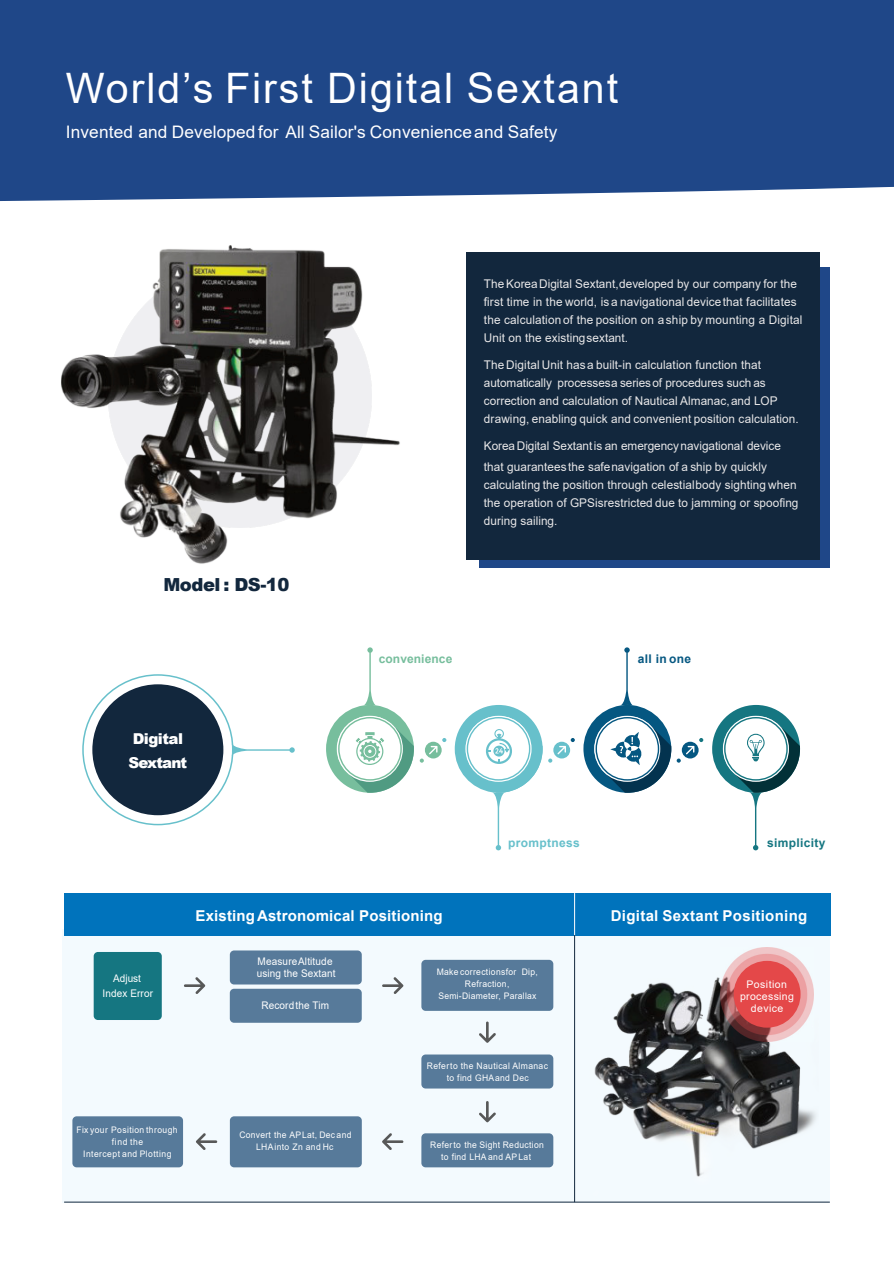
<style>
.page{position:relative;width:894px;height:1263px;background:#fff}
.page>*{position:absolute;margin:0;border:0;box-sizing:border-box;transform-origin:0 0}
.t1{font:42px "Arial";letter-spacing:.045em;color:#fff}
.t2{font:900 18px "Arial";letter-spacing:-.03em;color:#12273d}
.t3{font:17.25px "Arial";letter-spacing:.005em;color:#fff}
.t4{font:700 15px "Arial";letter-spacing:.01em;color:#fff}
.t5{font:900 15px/24px "Arial";letter-spacing:-.045em;color:#fff}
.t6{font:12px/18px "Arial";letter-spacing:.005em;color:#e9e8e9}
.t7{font:700 12px "Arial";letter-spacing:.005em;color:#77be9d}
.t8{font:700 12px "Arial";letter-spacing:.025em;color:#67c0cb}
.t9{font:700 12px "Arial";letter-spacing:.025em;color:#157681}
.t10{font:700 12px "Arial";letter-spacing:.03em;color:#055781}
.t11{font:10.5px/15px "Arial";letter-spacing:.015em;color:#fff;text-align:center;scale:.95 1}
.t12{font:10.5px/12px "Arial";letter-spacing:.035em;color:#fff;text-align:center}
.t13{font:9px/12px "Arial";letter-spacing:.04em;color:#fff;text-align:center;scale:.95 1}
</style>
<div class="page">
<div style="left:63px;top:929px;width:766px;height:273px;background:#f3fafe"></div>
<img style="left:589px;top:977px;width:229px;height:225px">
<div style="left:0;top:0;width:893px;height:201px;background:#1f4788"></div>
<div style="left:479px;top:267px;width:350px;height:300px;background:#1f4788"></div>
<div style="left:465px;top:253px;width:354px;height:307px;background:#12273d"></div>
<div style="left:64px;top:893px;width:766px;height:43px;background:#0073bc"></div>
<div style="left:94px;top:952px;width:68px;height:68px;background:#157681;border-radius:4px"></div>
<div style="left:230px;top:950px;width:131px;height:34px;background:#577a9a;border-radius:4px"></div>
<div style="left:421px;top:1054px;width:132px;height:34px;background:#577a9a;border-radius:4px"></div>
<div style="left:230px;top:989px;width:131px;height:34px;background:#577a9a;border-radius:4px"></div>
<div style="left:421px;top:960px;width:132px;height:51px;background:#577a9a;border-radius:4px"></div>
<div style="left:230px;top:1116px;width:131px;height:51px;background:#577a9a;border-radius:4px"></div>
<div style="left:72px;top:1116px;width:111px;height:51px;background:#577a9a;border-radius:4px"></div>
<div style="left:421px;top:1133px;width:132px;height:34px;background:#577a9a;border-radius:4px"></div>
<svg style="left:184px;top:977px;width:21px;height:17px"></svg>
<svg style="left:382px;top:977px;width:21px;height:17px"></svg>
<svg style="left:382px;top:1133px;width:21px;height:17px"></svg>
<svg style="left:196px;top:1133px;width:21px;height:17px"></svg>
<svg style="left:479px;top:1021px;width:16px;height:22px"></svg>
<svg style="left:479px;top:1101px;width:16px;height:21px"></svg>
<div style="left:92px;top:684px;width:131px;height:131px;background:#12273d;border-radius:50%"></div>
<svg style="left:232px;top:743px;width:62px;height:13px"></svg>
<svg style="left:454px;top:705px;width:88px;height:145px"></svg>
<svg style="left:326px;top:647px;width:97px;height:146px"></svg>
<div style="left:425px;top:742px;width:16px;height:16px;background:#77be9d;border-radius:50%"></div>
<svg style="left:429px;top:738px;width:17px;height:16px"></svg>
<svg style="left:548px;top:738px;width:26px;height:25px"></svg>
<svg style="left:712px;top:705px;width:87px;height:145px"></svg>
<svg style="left:583px;top:647px;width:120px;height:146px"></svg>
<hr style="left:64px;top:1202px;width:765px;height:1px;background:#12273d">
<hr style="left:574px;top:893px;width:1px;height:43px;background:#fff">
<hr style="left:574px;top:935px;width:1px;height:267px;background:#12273d">
<img style="left:61px;top:245px;width:339px;height:319px">
<img style="left:720px;top:947px;width:93px;height:94px">
<div style="left:733px;top:961px;width:67px;height:67px;background:#e44849;border-radius:50%"></div>
<h1 class="t1" style="left:66px;top:72px;width:553px">World’s First Digital Sextant</h1>
<h3 class="t3" style="left:66px;top:126px;width:493px">Invented and Developed for All Sailor's Convenienceand Safety</h3>
<h2 class="t2" style="left:163px;top:578px;width:127px">Model : DS-10</h2>
<p class="t5" style="left:128px;top:728px;width:60px">Digital<br>Sextant</p>
<p class="t6" style="left:484px;top:276px;width:320px">The KoreaDigital Sextant,developed by our company for the first time in the world, is a navigational devicethat facilitates the calculation of the position on a ship by mounting a Digital Unit on the existingsextant.</p>
<p class="t6" style="left:484px;top:357px;width:316px">The Digital Unit hasa built-in calculation function that automatically processesa seriesof procedures such as correction and calculation of Nautical Almanac,and LOP drawing, enabling quick and convenient position calculation.</p>
<p class="t6" style="left:484px;top:437px;width:298px;line-height:21px">KoreaDigital Sextantis an emergency navigational device that guaranteesthe safenavigation of a ship by quickly</p>
<p class="t6" style="left:484px;top:477px;width:316px">calculating the position through celestialbody sighting when the operation of GPSisrestricted due to jamming or spoofing during sailing.</p>
<p class="t7" style="left:378px;top:655px;width:75px">convenience</p>
<p class="t10" style="left:637px;top:655px;width:55px">all in one</p>
<p class="t8" style="left:508px;top:838px;width:73px">promptness</p>
<p class="t9" style="left:767px;top:838px;width:59px">simplicity</p>
<p class="t11" style="left:102px;top:971px;width:55px">Adjust<br>Index Error</p>
<p class="t4" style="left:195px;top:910px;width:248px">ExistingAstronomical Positioning</p>
<p class="t4" style="left:610px;top:910px;width:198px">Digital Sextant Positioning</p>
<p class="t11" style="left:256px;top:957px;width:84px;line-height:12px;text-align:left">MeasureAltitude using the Sextant</p>
<p class="t11" style="left:261px;top:999px;width:73px">Recordthe Tim</p>
<p class="t13" style="left:436px;top:966px;width:108px">Make correctionsfor Dip,<br>Refraction,<br>Semi-Diameter, Parallax</p>
<p class="t12" style="left:739px;top:979px;width:55px">Position processing device</p>
<p class="t13" style="left:76px;top:1125px;width:108px">Fix your Position through find the<br>Intercept and Plotting</p>
<p class="t13" style="left:239px;top:1129px;width:119px">Convert the APLat, Dec and<br>LHAinto Zn and Hc</p>
<p class="t13" style="left:426px;top:1061px;width:129px">Referto the Nautical Almanac to find GHAand Dec</p>
<p class="t13" style="left:430px;top:1140px;width:121px">Referto the Sight Reduction to find LHA and APLat</p>
</div>
